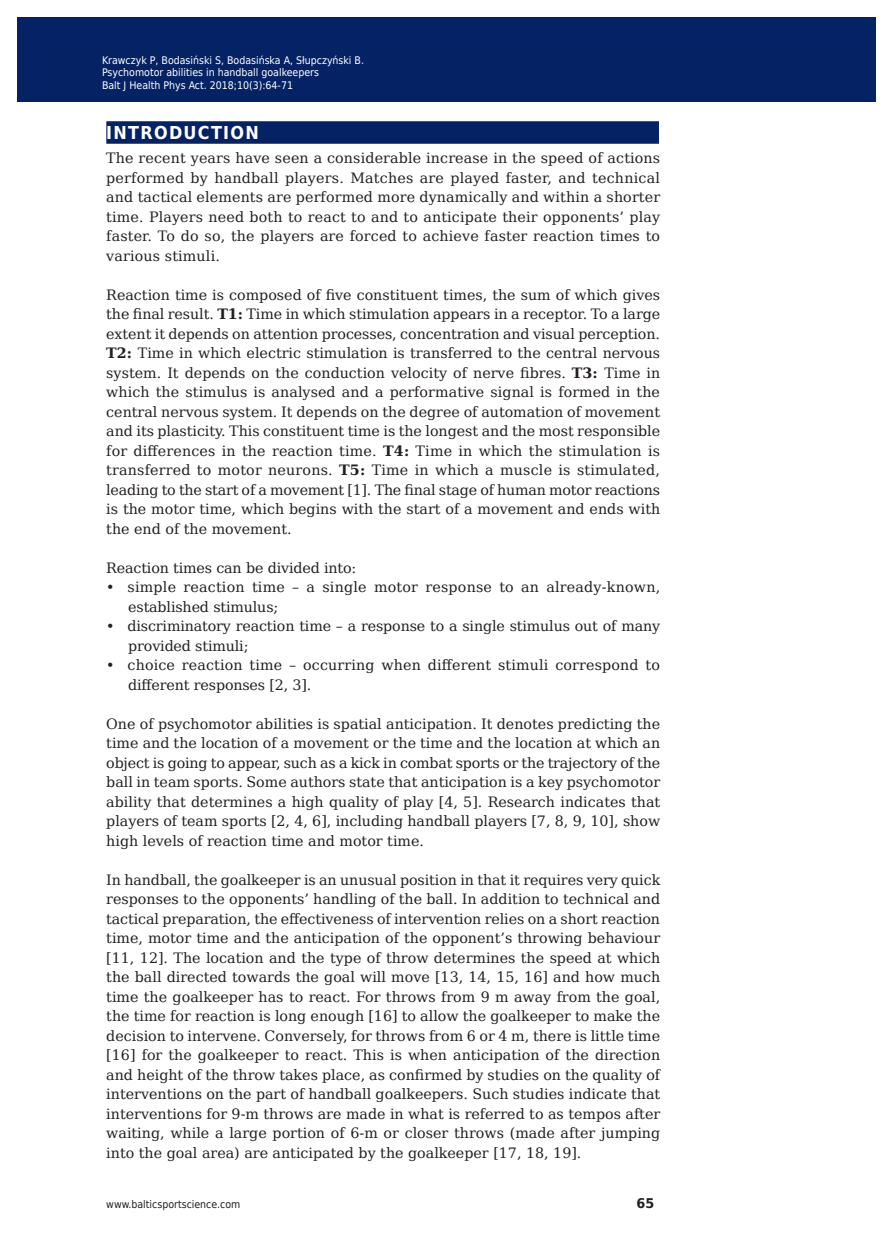
<style>
.page{position:relative;width:893px;height:1255px;background:#fff}
.page>*{position:absolute;margin:0;border:0;box-sizing:border-box;transform-origin:0 0}
.t1{font:700 17.85px "DejaVu Sans Condensed";letter-spacing:.07em;color:#fff}
.t2{font:14.25px/19.5px "DejaVu Serif";color:#231f20;text-align:justify}
.t3{font:700 13.35px "DejaVu Sans";color:#231f20;scale:.96 1}
.t4{font:10.5px/12.6px "DejaVu Sans Condensed";color:#fff}
.t5{font:10.5px "DejaVu Sans";color:#fff}
.t6{font:10.5px "DejaVu Sans Condensed";color:#231f20}
.s1{font-weight:700}
</style>
<div class="page">
<div style="left:106px;top:121px;width:553px;height:23px;background:#052265"></div>
<div style="left:17px;top:17px;width:855px;height:85px;background:#052265"></div>
<p class="t4" style="left:102px;top:54px;width:264px">Krawczyk P, Bodasiński S, Bodasińska A, Słupczyński B.<br>Psychomotor abilities in handball goalkeepers<br>Balt J Health Phys Act. 2018;10(3):64-71</p>
<p class="t4" style="left:108px;top:55px;width:341px">Szczesna-Kaczmarek A<br>Blood K+ concentration balance after prolonged submaximal exercise...</p>
<p class="t5" style="left:108px;top:78px;width:224px">Balt J Health Phys Act 2014; 1(1): 233-244</p>
<p class="t1" style="left:106px;top:118px;width:154px">INTRODUCTION</p>
<p class="t2" style="left:106px;top:148px;width:555px">The recent years have seen a considerable increase in the speed of actions performed by handball players. Matches are played faster, and technical and tactical elements are performed more dynamically and within a shorter time. Players need both to react to and to anticipate their opponents’ play faster. To do so, the players are forced to achieve faster reaction times to various stimuli.</p>
<p class="t2" style="left:106px;top:284px;width:555px">Reaction time is composed of five constituent times, the sum of which gives the final result. <span class="s1">T1:</span> Time in which stimulation appears in a receptor. To a large extent it depends on attention processes, concentration and visual perception.<br><span class="s1">T2:</span> Time in which electric stimulation is transferred to the central nervous system. It depends on the conduction velocity of nerve fibres. <span class="s1">T3:</span> Time in which the stimulus is analysed and a performative signal is formed in the central nervous system. It depends on the degree of automation of movement and its plasticity. This constituent time is the longest and the most responsible for differences in the reaction time. <span class="s1">T4:</span> Time in which the stimulation is transferred to motor neurons. <span class="s1">T5:</span> Time in which a muscle is stimulated, leading to the start of a movement [1]. The final stage of human motor reactions is the motor time, which begins with the start of a movement and ends with the end of the movement.</p>
<p class="t2" style="left:106px;top:557px;width:252px">Reaction times can be divided into:</p>
<p class="t2" style="left:128px;top:577px;width:533px;text-indent:-22px">• simple reaction time – a single motor response to an already-known, established stimulus;</p>
<p class="t2" style="left:128px;top:616px;width:533px;text-indent:-22px">• discriminatory reaction time – a response to a single stimulus out of many provided stimuli;</p>
<p class="t2" style="left:128px;top:655px;width:533px;text-indent:-22px">• choice reaction time – occurring when different stimuli correspond to different responses [2, 3].</p>
<p class="t2" style="left:106px;top:713px;width:555px">One of psychomotor abilities is spatial anticipation. It denotes predicting the time and the location of a movement or the time and the location at which an object is going to appear, such as a kick in combat sports or the trajectory of the ball in team sports. Some authors state that anticipation is a key psychomotor ability that determines a high quality of play [4, 5]. Research indicates that players of team sports [2, 4, 6], including handball players [7, 8, 9, 10], show high levels of reaction time and motor time.</p>
<p class="t2" style="left:106px;top:869px;width:555px">In handball, the goalkeeper is an unusual position in that it requires very quick responses to the opponents’ handling of the ball. In addition to technical and tactical preparation, the effectiveness of intervention relies on a short reaction time, motor time and the anticipation of the opponent’s throwing behaviour [11, 12]. The location and the type of throw determines the speed at which the ball directed towards the goal will move [13, 14, 15, 16] and how much time the goalkeeper has to react. For throws from 9 m away from the goal, the time for reaction is long enough [16] to allow the goalkeeper to make the decision to intervene. Conversely, for throws from 6 or 4 m, there is little time [16] for the goalkeeper to react. This is when anticipation of the direction and height of the throw takes place, as confirmed by studies on the quality of interventions on the part of handball goalkeepers. Such studies indicate that interventions for 9-m throws are made in what is referred to as tempos after waiting, while a large portion of 6-m or closer throws (made after jumping into the goal area) are anticipated by the goalkeeper [17, 18, 19].</p>
<p class="t6" style="left:106px;top:1195px;width:136px">www.balticsportscience.com</p>
<p class="t3" style="left:636px;top:1192px;width:20px">65</p>
</div>
